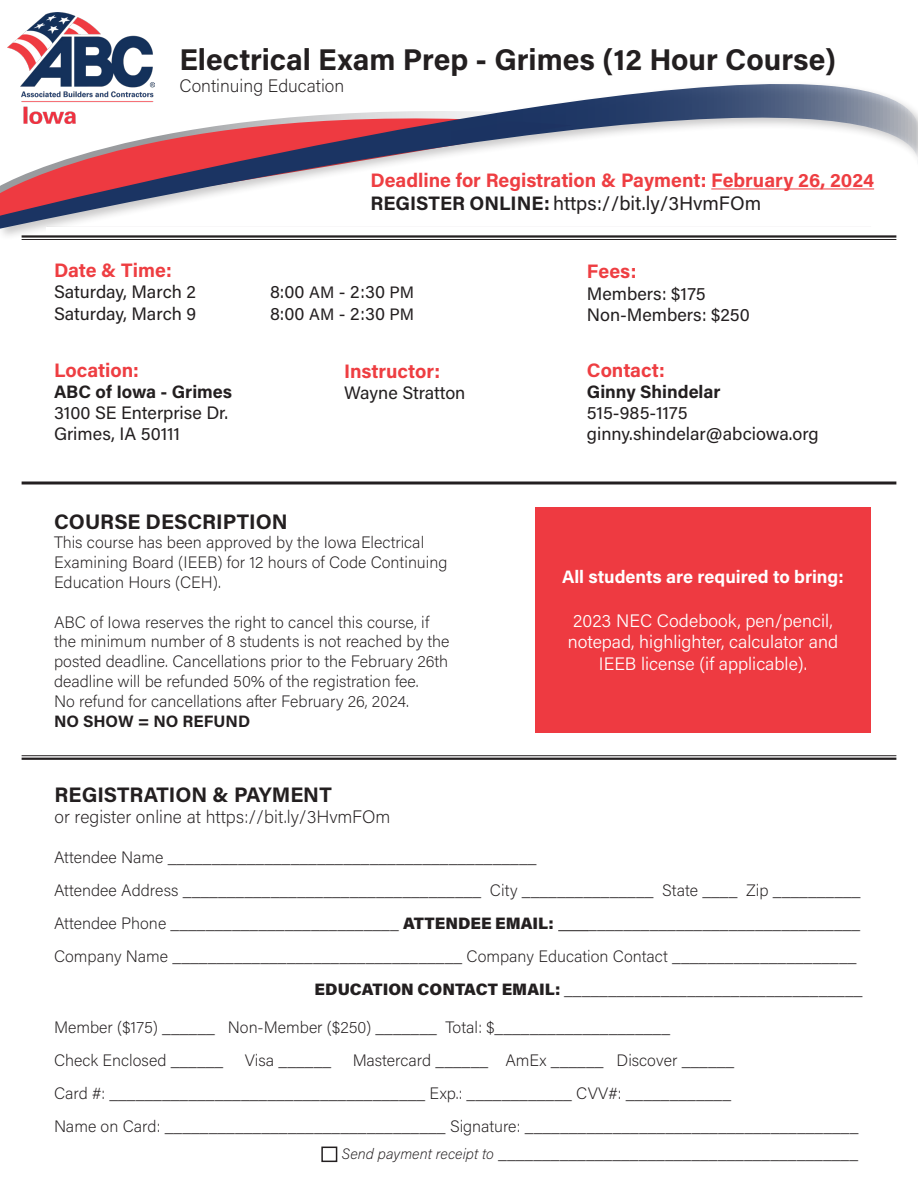
<style>
.page{position:relative;width:918px;height:1188px;background:#fff}
.page>*{position:absolute;margin:0;border:0;box-sizing:border-box;transform-origin:0 0}
.t1{font:700 30px "Acumin Pro";color:#231f20}
.t2{font:700 21px "Acumin Pro";color:#231f20}
.t3{font:700 19.5px/23.4px "Acumin Pro";color:#ee3e42}
.t4{font:18px/21px "Acumin Pro";color:#231f20}
.t5{font:300 18px "Acumin Pro";color:#fff}
.t6{font:200 18px "Acumin Pro";color:#231f20}
.t7{font:700 18px "Acumin Pro";color:#fff}
.t8{font:700 18px "Acumin Pro";color:#231f20}
.t9{font:200 16.5px/19.8px "Acumin Pro";color:#231f20}
.t10{font:700 16.5px "Acumin Pro";color:#231f20}
.s1{color:#231f20}
.s2{font-weight:400;color:#231f20}
.s3{font-size:16.5px}
.s4{font-weight:700}
.s5{font-weight:900}
.s6{font-style:italic;font-size:15px}
</style>
<div class="page">
<div style="left:535px;top:507px;width:336px;height:226px;background:#ee3a41"></div>
<svg style="left:0;top:82px;width:918px;height:147px"></svg>
<img style="left:8px;top:13px;width:146px;height:110px">
<div style="left:46px;top:227px;width:832px;height:233px;background:#fff"></div>
<hr style="left:711px;top:188px;width:163px;height:1px;background:#ee3e42">
<hr style="left:558px;top:930px;width:30px;height:1px;background:#231f20">
<hr style="left:22px;top:755px;width:874px;height:1px;background:#231f20">
<hr style="left:22px;top:758px;width:874px;height:2px;background:#231f20">
<hr style="left:22px;top:482px;width:874px;height:2px;background:#231f20">
<hr style="left:22px;top:235px;width:874px;height:3px;background:#231f20">
<hr style="left:22px;top:239px;width:874px;height:1px;background:#231f20">
<div style="left:321px;top:1147px;width:16px;height:15px;border:2px solid #231f20"></div>
<p class="t1" style="left:179px;top:38px;width:658px">Electrical Exam Prep - Grimes (12 Hour Course)</p>
<p class="t6" style="left:179px;top:73px;width:166px">Continuing Education</p>
<p class="t3" style="left:370px;top:168px;width:505px">Deadline for Registration &amp; Payment: February 26, 2024<br><span class="s1">REGISTER ONLINE:</span> <span class="s2">https://bit.ly/3HvmFOm</span></p>
<p class="t3" style="left:54px;top:258px;width:119px">Date &amp; Time:</p>
<p class="t4" style="left:54px;top:281px;width:143px">Saturday, March 2</p>
<p class="t4" style="left:270px;top:281px;width:146px">8:00 <span class="s3">AM</span> - 2:30 <span class="s3">PM</span></p>
<p class="t4" style="left:54px;top:303px;width:144px">Saturday, March 9</p>
<p class="t4" style="left:270px;top:303px;width:146px">8:00 <span class="s3">AM</span> - 2:30 <span class="s3">PM</span></p>
<p class="t3" style="left:54px;top:357px;width:87px">Location:</p>
<p class="t4" style="left:54px;top:380px;width:180px"><span class="s4">ABC of Iowa - Grimes<br></span>3100 SE Enterprise Dr.</p>
<p class="t4" style="left:54px;top:422px;width:127px">Grimes, IA 50111</p>
<p class="t3" style="left:344px;top:358px;width:98px">Instructor:</p>
<p class="t4" style="left:344px;top:382px;width:123px">Wayne Stratton</p>
<p class="t2" style="left:54px;top:507px;width:235px">COURSE DESCRIPTION</p>
<p class="t9" style="left:54px;top:532px;width:395px">This course has been approved by the Iowa Electrical<br>Examining Board (IEEB) for 12 hours of Code Continuing<br>Education Hours (CEH).</p>
<p class="t9" style="left:54px;top:611px;width:397px">ABC of Iowa reserves the right to cancel this course, if the minimum number of 8 students is not reached by the posted deadline. Cancellations prior to the February 26th deadline will be refunded 50% of the registration fee.</p>
<p class="t9" style="left:54px;top:691px;width:356px">No refund for cancellations after February 26, 2024.</p>
<p class="t10" style="left:54px;top:709px;width:198px">NO SHOW = NO REFUND</p>
<p class="t2" style="left:55px;top:779px;width:279px">REGISTRATION &amp; PAYMENT</p>
<p class="t6" style="left:55px;top:805px;width:338px">or register online at https://bit.ly/3HvmFOm</p>
<p class="t3" style="left:587px;top:259px;width:51px">Fees:</p>
<p class="t4" style="left:587px;top:282px;width:164px;line-height:21.6px">Members: $175<br>Non-Members: $250</p>
<p class="t3" style="left:587px;top:357px;width:80px">Contact:</p>
<p class="t8" style="left:587px;top:379px;width:135px">Ginny Shindelar</p>
<p class="t4" style="left:587px;top:401px;width:102px">515-985-1175</p>
<p class="t4" style="left:587px;top:422px;width:233px">ginny.shindelar@abciowa.org</p>
<p class="t7" style="left:562px;top:564px;width:283px">All students are required to bring:</p>
<p class="t5" style="left:573px;top:608px;width:261px">2023 NEC Codebook, pen/pencil,</p>
<p class="t5" style="left:568px;top:629px;width:272px">notepad, highlighter, calculator and</p>
<p class="t5" style="left:599px;top:651px;width:210px">IEEB license (if applicable).</p>
<p class="t9" style="left:54px;top:840px;width:808px;line-height:33px">Attendee Name __________________________________________<br>Attendee Address __________________________________ City _______________ State ____ Zip __________<br>Attendee Phone __________________________ <span class="s5">ATTENDEE EMAIL:</span></p>
<p class="t9" style="left:54px;top:906px;width:808px;line-height:33px;text-align:right">_______________________________<br>Company Name _________________________________ Company Education Contact _____________________</p>
<p class="t9" style="left:315px;top:979px;width:549px"><span class="s5">EDUCATION CONTACT EMAIL:</span> __________________________________</p>
<p class="t9" style="left:54px;top:1016px;width:618px">Member ($175) ______ Non-Member ($250) _______ Total: $____________________</p>
<p class="t9" style="left:54px;top:1049px;width:171px">Check Enclosed ______</p>
<p class="t9" style="left:245px;top:1049px;width:88px">Visa ______</p>
<p class="t9" style="left:353px;top:1049px;width:383px">Mastercard ______ AmEx ______ Discover ______</p>
<p class="t9" style="left:54px;top:1082px;width:679px">Card #: ____________________________________ Exp.: ____________ CVV#: ____________</p>
<p class="t9" style="left:54px;top:1115px;width:806px">Name on Card: ________________________________ Signature: ______________________________________</p>
<p class="t9" style="left:342px;top:1142px;width:518px"><span class="s6">Send payment receipt to</span> _________________________________________</p>
</div>
